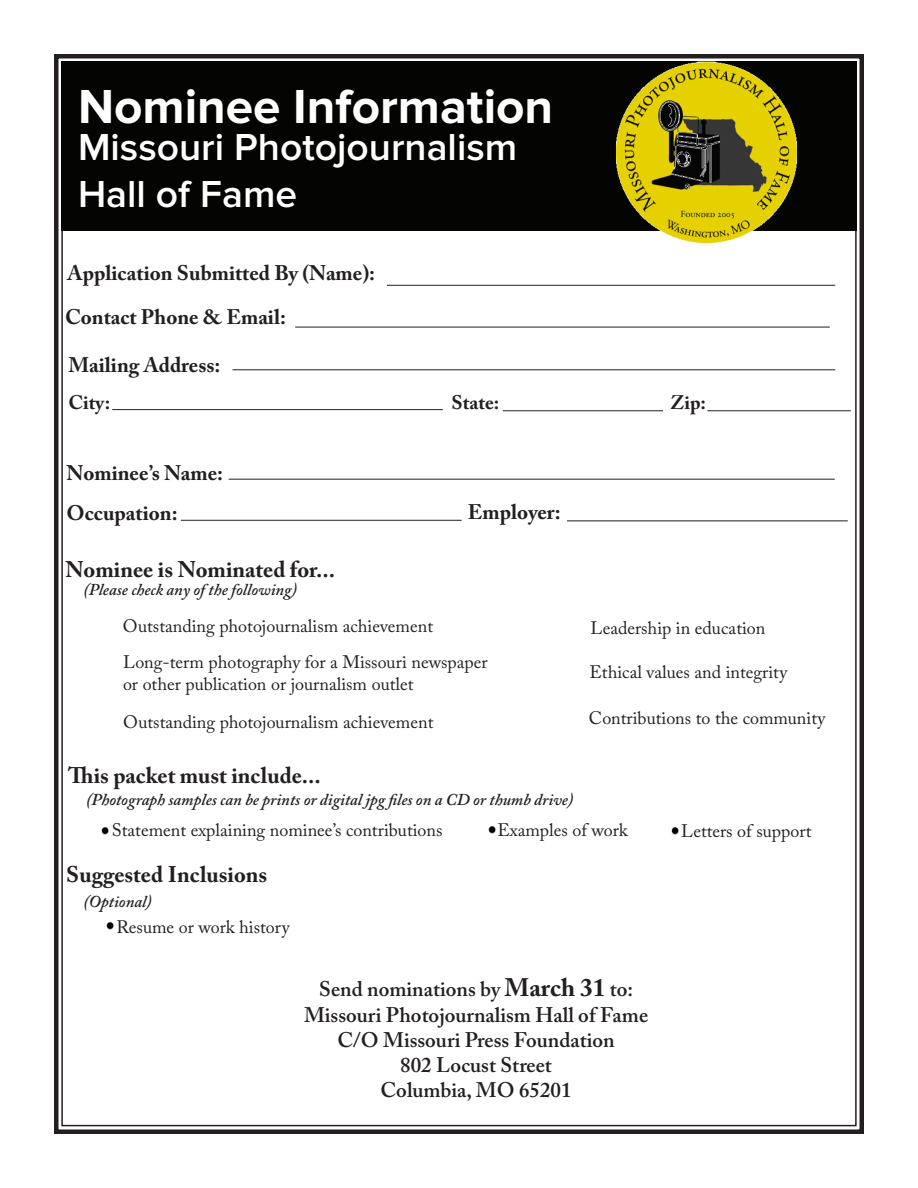
<style>
.page{position:relative;width:918px;height:1188px;background:#fff}
.page>*{position:absolute;margin:0;border:0;box-sizing:border-box;transform-origin:0 0}
.t1{font:700 49.5px "Proxima Nova";color:#fff}
.t2{font:600 39px/46.8px "Proxima Nova";color:#fff}
.t3{font:700 22.5px "Adobe Caslon Pro";color:#231f20}
.t4{font:600 21px/25.2px "Adobe Caslon Pro";color:#231f20;text-align:center}
.t5{font:700 21px/43.3px "Adobe Caslon Pro";color:#231f20}
.t6{font:700 19.5px "Adobe Caslon Pro";color:#231f20}
.t7{font:18px/35.7px "Adobe Caslon Pro";color:#231f20}
.t8{font:italic 600 16.5px "Adobe Caslon Pro";color:#231f20}
.s1{font-weight:700;font-size:25.2px}
</style>
<div class="page">
<div style="left:54px;top:54px;width:810px;height:1080px;border:4px solid #231f20"></div>
<div style="left:61px;top:62px;width:796px;height:169px;background:#040503"></div>
<hr style="left:387px;top:285px;width:448px;height:1px;background:#231f20">
<hr style="left:295px;top:327px;width:535px;height:1px;background:#231f20">
<hr style="left:232px;top:369px;width:603px;height:1px;background:#231f20">
<hr style="left:112px;top:409px;width:331px;height:1px;background:#231f20">
<hr style="left:229px;top:479px;width:606px;height:1px;background:#231f20">
<hr style="left:181px;top:520px;width:281px;height:1px;background:#231f20">
<img style="left:616px;top:61px;width:181px;height:182px">
<hr style="left:567px;top:520px;width:281px;height:1px;background:#231f20">
<svg style="left:488px;top:826px;width:8px;height:8px"></svg>
<hr style="left:503px;top:410px;width:160px;height:1px;background:#231f20">
<hr style="left:707px;top:410px;width:144px;height:1px;background:#231f20">
<svg style="left:101px;top:827px;width:8px;height:8px"></svg>
<svg style="left:671px;top:827px;width:8px;height:8px"></svg>
<svg style="left:106px;top:922px;width:8px;height:8px"></svg>
<h1 class="t1" style="left:78px;top:78px;width:477px">Nominee Information</h1>
<h2 class="t2" style="left:78px;top:124px;width:441px">Missouri Photojournalism<br>Hall of Fame</h2>
<p class="t5" style="left:65px;top:251px;width:312px">Application Submitted By (Name):<br>Contact Phone &amp; Email:</p>
<p class="t5" style="left:68px;top:343px;width:154px">Mailing Address:</p>
<p class="t6" style="left:68px;top:391px;width:43px">City:</p>
<p class="t6" style="left:451px;top:391px;width:49px">State:</p>
<p class="t6" style="left:671px;top:391px;width:37px">Zip:</p>
<p class="t5" style="left:67px;top:452px;width:158px;line-height:40.7px">Nominee’s Name:<br>Occupation:</p>
<p class="t5" style="left:468px;top:491px;width:94px">Employer:</p>
<p class="t3" style="left:66px;top:556px;width:271px">Nominee is Nominated for...</p>
<p class="t8" style="left:83px;top:580px;width:215px">(Please check any of the following)</p>
<p class="t7" style="left:123px;top:608px;width:366px">Outstanding photojournalism achievement<br>Long-term photography for a Missouri newspaper</p>
<p class="t7" style="left:123px;top:665px;width:312px;line-height:37.8px">or other publication or journalism outlet<br>Outstanding photojournalism achievement</p>
<p class="t7" style="left:590px;top:610px;width:176px">Leadership in education</p>
<p class="t7" style="left:590px;top:654px;width:199px">Ethical values and integrity</p>
<p class="t7" style="left:589px;top:700px;width:238px">Contributions to the community</p>
<p class="t3" style="left:68px;top:762px;width:254px">This packet must include...</p>
<p class="t7" style="left:112px;top:812px;width:332px">Statement explaining nominee’s contributions</p>
<p class="t7" style="left:497px;top:812px;width:132px">Examples of work</p>
<p class="t7" style="left:681px;top:813px;width:132px">Letters of support</p>
<p class="t8" style="left:86px;top:789px;width:489px">(Photograph samples can be prints or digital jpg files on a CD or thumb drive)</p>
<p class="t3" style="left:66px;top:861px;width:203px">Suggested Inclusions</p>
<p class="t8" style="left:84px;top:892px;width:70px">(Optional)</p>
<p class="t7" style="left:116px;top:909px;width:175px">Resume or work history</p>
<p class="t4" style="left:304px;top:977px;width:346px">Send nominations by <span class="s1">March 31</span> to:<br>Missouri Photojournalism Hall of Fame<br>C/O Missouri Press Foundation<br>802 Locust Street<br>Columbia, MO 65201</p>
</div>
